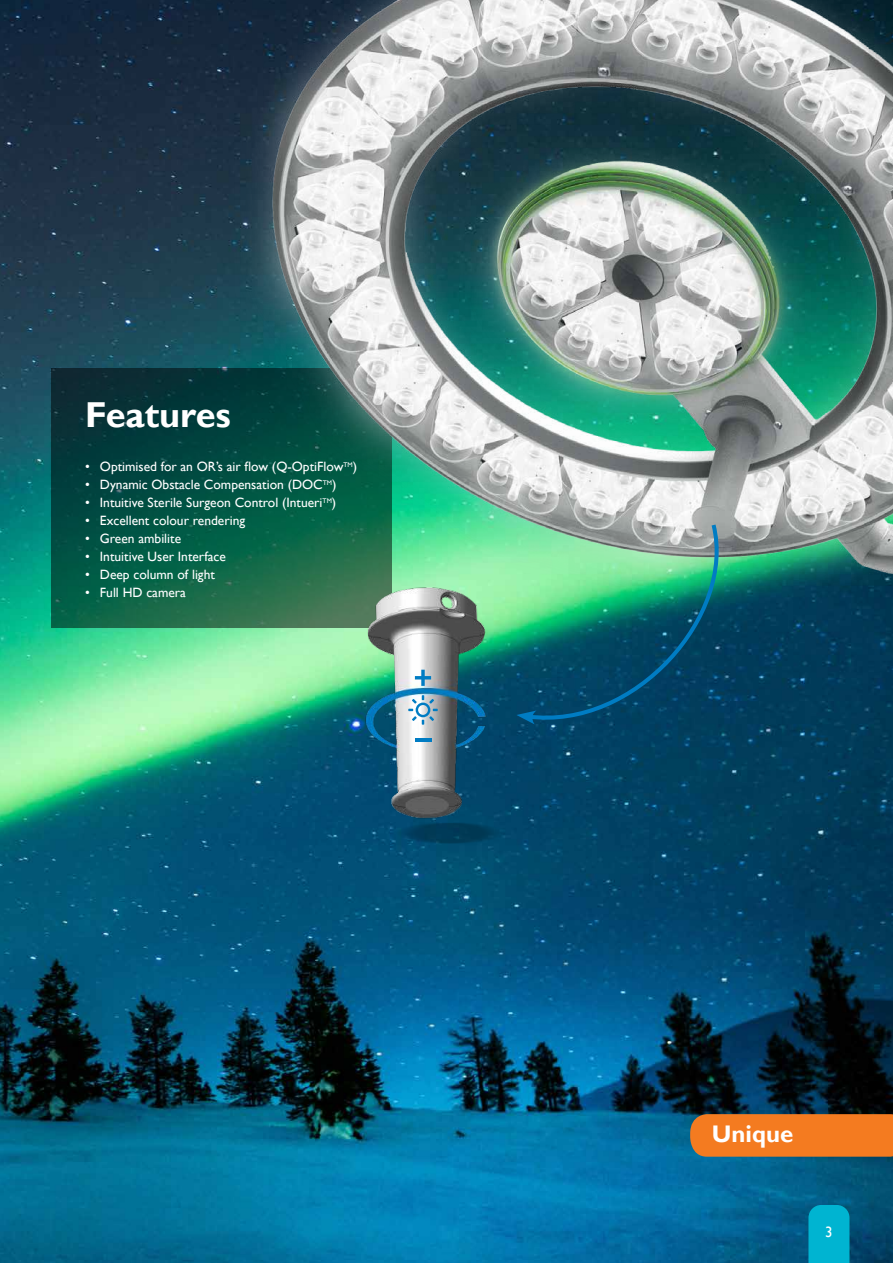
<style>
.page{position:relative;width:893px;height:1263px;background:#fff}
.page>*{position:absolute;margin:0;border:0;box-sizing:border-box;transform-origin:0 0}
.t1{font:700 36px "Gill Sans";color:#fff}
.t2{font:700 24px "Gill Sans";color:#fff}
.t3{font:15px "Gill Sans";color:#fff}
.t4{font:13.5px "Gill Sans";color:#fff}
</style>
<div class="page">
<img style="left:0;top:0;width:893px;height:1263px">
<svg style="left:51px;top:368px;width:287px;height:259px;background:#084c40"></svg>
<img style="left:230px;top:0;width:663px;height:611px">
<img style="left:338px;top:557px;width:175px;height:383px">
<svg style="left:415px;top:670px;width:16px;height:16px"></svg>
<hr style="left:415px;top:738px;width:16px;height:3px;background:#007cc3">
<svg style="left:408px;top:695px;width:30px;height:30px"></svg>
<svg style="left:516px;top:520px;width:220px;height:210px;background:#32837c"></svg>
<div style="left:808px;top:1205px;width:41px;height:58px;background:#00b4d1"></div>
<div style="left:690px;top:1114px;width:203px;height:43px;background:#f47b20"></div>
<h1 class="t1" style="left:85px;top:393px;width:147px">Features</h1>
<p class="t4" style="left:85px;top:459px;width:274px">• Optimised for an OR’s air flow (Q-OptiFlow<sup>TM</sup>)</p>
<p class="t4" style="left:85px;top:477px;width:253px">• Dynamic Obstacle Compensation (DOC<sup>TM</sup>)</p>
<p class="t4" style="left:85px;top:495px;width:253px">• Intuitive Sterile Surgeon Control (Intueri<sup>TM</sup>)</p>
<p class="t4" style="left:85px;top:513px;width:162px">• Excellent colour rendering</p>
<p class="t4" style="left:85px;top:531px;width:98px">• Green ambilite</p>
<p class="t4" style="left:85px;top:549px;width:142px">• Intuitive User Interface</p>
<p class="t4" style="left:85px;top:567px;width:131px">• Deep column of light</p>
<p class="t4" style="left:85px;top:585px;width:103px">• Full HD camera</p>
<h2 class="t2" style="left:712px;top:1120px;width:83px">Unique</h2>
<p class="t3" style="left:825px;top:1223px;width:9px">3</p>
</div>
